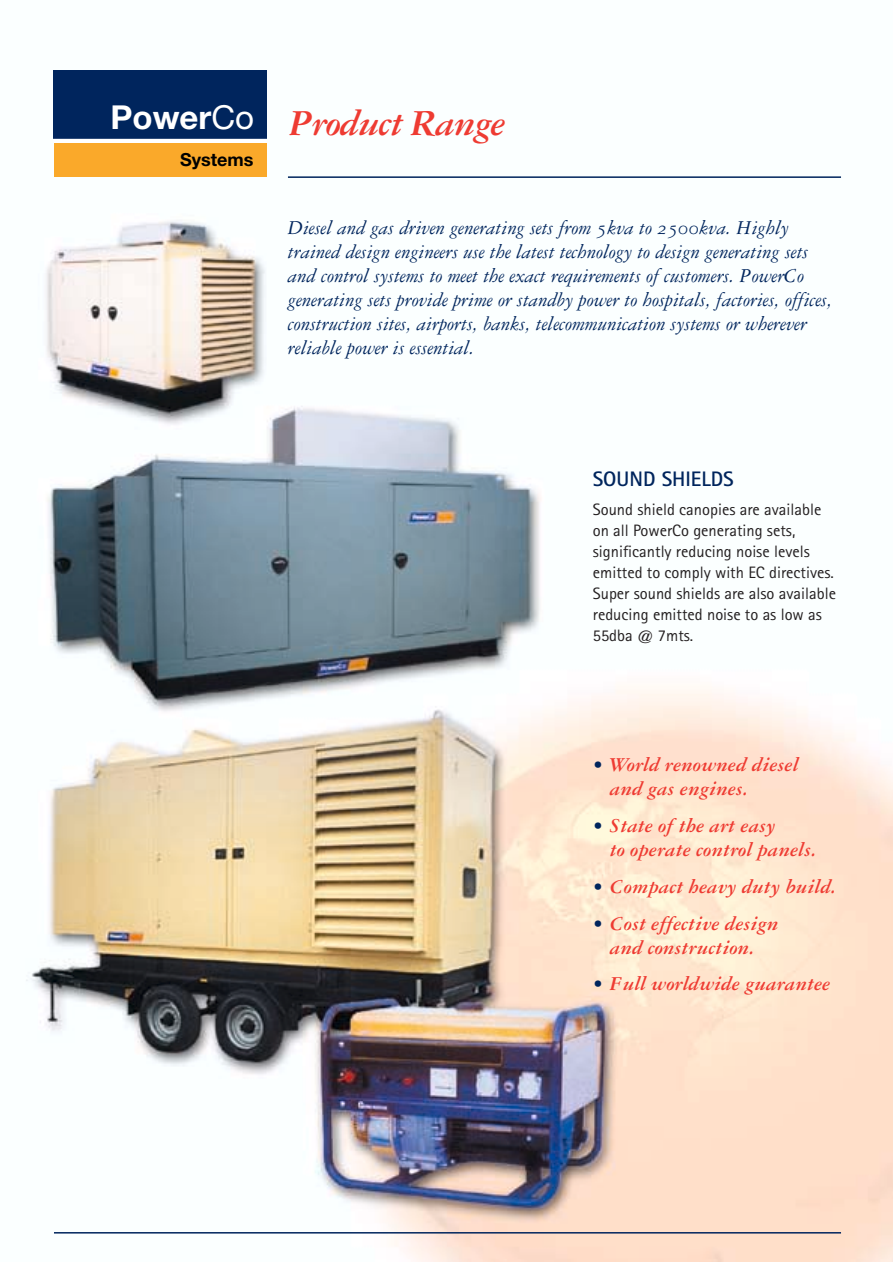
<style>
.page{position:relative;width:893px;height:1262px;background:#fff}
.page>*{position:absolute;margin:0;border:0;box-sizing:border-box;transform-origin:0 0}
.t1{font:39px "Garamond Three Bold Italic Os F";letter-spacing:-.03em;color:#ee3b32}
.t2{font:21px/24px "Garamond Three Italic Os F";color:#00255d}
.t3{font:21px/24px "Garamond Three Bold Italic Os F";color:#ee3b32}
.t4{font:700 21px "Rotis Sans Serif";color:#00255d}
.t5{font:700 18px "Helvetica Neue";color:#000}
.t6{font:16.5px/21px "Rotis Sans Serif";color:#231f20}
.s1{color:#00255d}
</style>
<div class="page">
<img style="left:26px;top:70px;width:866px;height:1192px">
<hr style="left:54px;top:1232px;width:787px;height:1px;background:#00255d">
<div style="left:54px;top:71px;width:213px;height:106px;background:#fff"></div>
<div style="left:54px;top:71px;width:213px;height:68px;background:#00255d"></div>
<div style="left:54px;top:143px;width:213px;height:34px;background:#faa92a"></div>
<hr style="left:288px;top:176px;width:553px;height:2px;background:#00255d">
<h1 class="t1" style="left:111px;top:110px;width:397px"><sup>Power</sup><sup>Co</sup> Product Range</h1>
<p class="t5" style="left:180px;top:153px;width:75px">Systems</p>
<p class="t2" style="left:288px;top:218px;width:546px">Diesel and gas driven generating sets from 5kva to 2500kva. Highly trained design engineers use the latest technology to design generating sets and control systems to meet the exact requirements of customers. PowerCo generating sets provide prime or standby power to hospitals, factories, offices, construction sites, airports, banks, telecommunication systems or wherever reliable power is essential.</p>
<p class="t4" style="left:592px;top:471px;width:142px">SOUND SHIELDS</p>
<p class="t6" style="left:592px;top:501px;width:245px">Sound shield canopies are available on all PowerCo generating sets, significantly reducing noise levels emitted to comply with EC directives.<br>Super sound shields are also available reducing emitted noise to as low as<br>55dba @ 7mts.</p>
<p class="t3" style="left:609px;top:754px;width:190px;text-indent:-17px"><span class="s1">•</span> World renowned diesel and gas engines.</p>
<p class="t3" style="left:609px;top:815px;width:208px;text-indent:-17px"><span class="s1">•</span> State of the art easy<br>to operate control panels.</p>
<p class="t3" style="left:592px;top:876px;width:245px"><span class="s1">•</span> Compact heavy duty build.</p>
<p class="t3" style="left:592px;top:913px;width:187px;text-align:center"><span class="s1">•</span> Cost effective design and construction.</p>
<p class="t3" style="left:592px;top:973px;width:239px"><span class="s1">•</span> Full worldwide guarantee</p>
</div>
